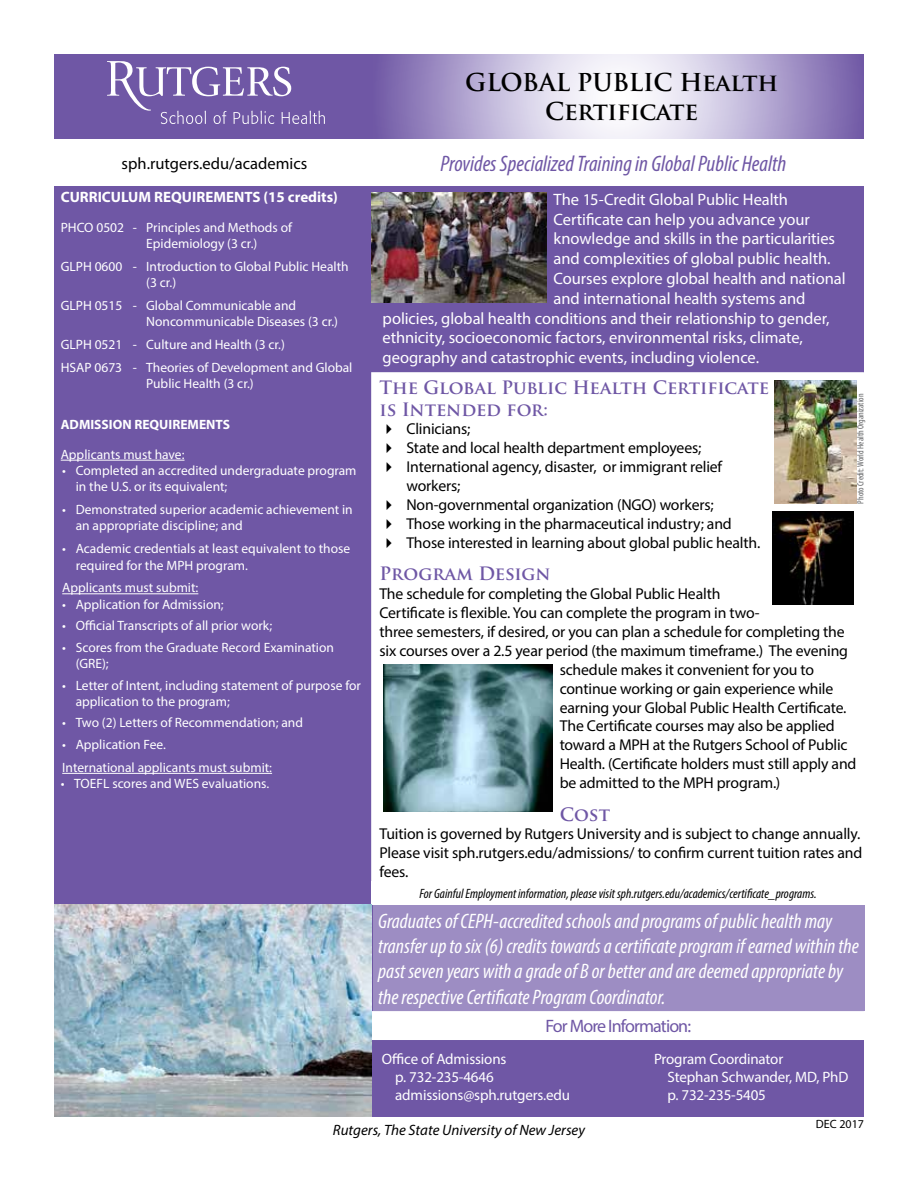
<style>
.page{position:relative;width:918px;height:1188px;background:#fff}
.page>*{position:absolute;margin:0;border:0;box-sizing:border-box;transform-origin:0 0}
.t1{font:700 24px/28.8px "Trajan Pro";letter-spacing:-.01em;color:#000;text-align:center}
.t2{font:italic condensed 22.5px "Myriad Pro";color:#6f57a5}
.t3{font:italic condensed 21px/25.2px "Myriad Pro";color:#fff}
.t4{font:700 18px/21.6px "Trajan Pro";color:#6f57a5}
.t5{font:18px "Myriad Pro";letter-spacing:-.05em;color:#6f57a5}
.t6{font:16.5px "Myriad Pro";letter-spacing:-.005em;color:#fff}
.t7{font:16.5px "Myriad Pro";color:#000}
.t8{font:15.75px/18.9px "Myriad Pro";letter-spacing:-.01em;color:#000}
.t9{font:15px/18px "Myriad Pro";letter-spacing:-.01em;color:#fff}
.t10{font:italic 15px "Myriad Pro";color:#000}
.t11{font:700 15px "Myriad Pro";color:#fff}
.t12{font:13.5px/16.2px "Myriad Pro";color:#fff}
.t13{font:italic condensed 13.5px "Myriad Pro";color:#000}
.t14{font:700 13.5px "Myriad Pro";color:#fff}
.t15{font:12px "Myriad Pro";color:#000}
.t16{font:condensed 9px "Myriad Pro";color:#636466}
</style>
<div class="page">
<div style="left:54px;top:54px;width:810px;height:1080px;background:#6f57a5"></div>
<div style="left:54px;top:139px;width:321px;height:47px;background:#fff"></div>
<div style="left:373px;top:905px;width:492px;height:106px;background:#9d8dc3"></div>
<svg style="left:374px;top:54px;width:490px;height:85px;background:#bfb5d8"></svg>
<hr style="left:61px;top:460px;width:124px;height:1px;background:#fff">
<hr style="left:62px;top:593px;width:136px;height:1px;background:#fff">
<hr style="left:62px;top:773px;width:210px;height:1px;background:#fff">
<div style="left:363px;top:139px;width:501px;height:47px;background:#fff"></div>
<svg style="left:107px;top:61px;width:218px;height:63px"></svg>
<div style="left:373px;top:1012px;width:491px;height:27px;background:#fff"></div>
<div style="left:372px;top:1011px;width:493px;height:29px;border:2px solid #fff"></div>
<div style="left:372px;top:373px;width:491px;height:513px;background:#fff"></div>
<div style="left:371px;top:882px;width:494px;height:23px;background:#fff"></div>
<img style="left:371px;top:192px;width:176px;height:110px">
<img style="left:774px;top:381px;width:83px;height:122px">
<img style="left:384px;top:664px;width:169px;height:147px">
<img style="left:773px;top:511px;width:81px;height:93px">
<img style="left:54px;top:905px;width:318px;height:212px">
<div style="left:54px;top:1117px;width:810px;height:45px;background:#fff"></div>
<p class="t7" style="left:122px;top:153px;width:187px">sph.rutgers.edu/academics</p>
<p class="t11" style="left:61px;top:187px;width:279px">CURRICULUM REQUIREMENTS (15 credits)</p>
<p class="t12" style="left:146px;top:219px;width:147px;text-indent:-85px">PHCO 0502 - Principles and Methods of<br>Epidemiology (3 cr.)</p>
<p class="t12" style="left:146px;top:258px;width:204px;text-indent:-85px">GLPH 0600 - Introduction to Global Public Health (3 cr.)</p>
<p class="t12" style="left:146px;top:297px;width:193px;text-indent:-85px">GLPH 0515 - Global Communicable and<br>Noncommunicable Diseases (3 cr.)</p>
<p class="t12" style="left:61px;top:333px;width:293px;line-height:23px">GLPH 0521 - Culture and Health (3 cr.)<br>HSAP 0673 - Theories of Development and Global</p>
<p class="t12" style="left:146px;top:375px;width:109px">Public Health (3 cr.)</p>
<p class="t14" style="left:61px;top:416px;width:171px">ADMISSION REQUIREMENTS</p>
<p class="t12" style="left:61px;top:446px;width:125px">Applicants must have:</p>
<p class="t12" style="left:76px;top:462px;width:282px;text-indent:-14px">• Completed an accredited undergraduate program in the U.S. or its equivalent;</p>
<p class="t12" style="left:76px;top:501px;width:279px;text-indent:-14px">• Demonstrated superior academic achievement in an appropriate discipline; and</p>
<p class="t12" style="left:76px;top:540px;width:276px;text-indent:-14px">• Academic credentials at least equivalent to those required for the MPH program.</p>
<p class="t12" style="left:62px;top:580px;width:138px">Applicants must submit:</p>
<p class="t12" style="left:62px;top:596px;width:163px">• Application for Admission;</p>
<p class="t12" style="left:62px;top:617px;width:211px">• Official Transcripts of all prior work;</p>
<p class="t12" style="left:76px;top:639px;width:260px;text-indent:-14px">• Scores from the Graduate Record Examination (GRE);</p>
<p class="t12" style="left:76px;top:677px;width:287px;text-indent:-14px">• Letter of Intent, including statement of purpose for application to the program;</p>
<p class="t12" style="left:62px;top:715px;width:242px">• Two (2) Letters of Recommendation; and</p>
<p class="t12" style="left:62px;top:733px;width:211px;line-height:23px">• Application Fee.<br>International applicants must submit:</p>
<p class="t12" style="left:61px;top:775px;width:210px">• TOEFL scores and WES evaluations.</p>
<h1 class="t1" style="left:465px;top:68px;width:314px">GLOBAL PUBLIC Health<br>Certificate</h1>
<h2 class="t2" style="left:441px;top:150px;width:347px">Provides Specialized Training in Global Public Health</h2>
<p class="t6" style="left:554px;top:189px;width:236px">The 15-Credit Global Public Health</p>
<p class="t6" style="left:554px;top:209px;width:258px">Certificate can help you advance your</p>
<p class="t6" style="left:554px;top:229px;width:283px">knowledge and skills in the particularities</p>
<p class="t6" style="left:554px;top:248px;width:279px">and complexities of global public health.</p>
<p class="t6" style="left:554px;top:268px;width:294px">Courses explore global health and national</p>
<p class="t6" style="left:554px;top:288px;width:253px">and international health systems and</p>
<p class="t6" style="left:383px;top:308px;width:449px">policies, global health conditions and their relationship to gender,</p>
<p class="t6" style="left:383px;top:328px;width:422px">ethnicity, socioeconomic factors, environmental risks, climate,</p>
<p class="t6" style="left:383px;top:347px;width:378px">geography and catastrophic events, including violence.</p>
<p class="t4" style="left:379px;top:377px;width:391px">The Global Public Health Certificate is Intended for:</p>
<p class="t8" style="left:406px;top:419px;width:355px">Clinicians;<br>State and local health department employees; International agency, disaster, or immigrant relief workers;<br>Non-governmental organization (NGO) workers;<br>Those working in the pharmaceutical industry; and Those interested in learning about global public health.</p>
<p class="t4" style="left:379px;top:563px;width:173px">Program Design</p>
<p class="t8" style="left:379px;top:584px;width:343px">The schedule for completing the Global Public Health</p>
<p class="t8" style="left:379px;top:603px;width:382px">Certificate is flexible. You can complete the program in two-</p>
<p class="t8" style="left:379px;top:622px;width:467px">three semesters, if desired, or you can plan a schedule for completing the</p>
<p class="t8" style="left:379px;top:641px;width:470px">six courses over a 2.5 year period (the maximum timeframe.) The evening</p>
<p class="t8" style="left:560px;top:660px;width:256px">schedule makes it convenient for you to</p>
<p class="t8" style="left:560px;top:679px;width:275px">continue working or gain experience while</p>
<p class="t8" style="left:560px;top:698px;width:288px">earning your Global Public Health Certificate.</p>
<p class="t8" style="left:560px;top:716px;width:277px">The Certificate courses may also be applied</p>
<p class="t8" style="left:560px;top:735px;width:289px">toward a MPH at the Rutgers School of Public</p>
<p class="t8" style="left:560px;top:754px;width:298px">Health. (Certificate holders must still apply and</p>
<p class="t8" style="left:560px;top:773px;width:222px">be admitted to the MPH program.)</p>
<p class="t4" style="left:560px;top:803px;width:52px">Cost</p>
<p class="t8" style="left:379px;top:824px;width:484px">Tuition is governed by Rutgers University and is subject to change annually.<br>Please visit sph.rutgers.edu/admissions/ to confirm current tuition rates and fees.</p>
<p class="t13" style="left:419px;top:886px;width:399px">For Gainful Employment information, please visit sph.rutgers.edu/academics/certificate_programs.</p>
<p class="t16" style="left:855px;top:504px;width:111px;rotate:-90deg">Photo Credit: World Health Organization</p>
<p class="t3" style="left:378px;top:908px;width:482px">Graduates of CEPH-accredited schools and programs of public health may transfer up to six (6) credits towards a certificate program if earned within the past seven years with a grade of B or better and are deemed appropriate by the respective Certificate Program Coordinator.</p>
<p class="t5" style="left:546px;top:1015px;width:147px">For More Information:</p>
<p class="t9" style="left:395px;top:1050px;width:176px;text-indent:-14px">Office of Admissions<br>p. 732-235-4646 admissions@sph.rutgers.edu</p>
<p class="t9" style="left:668px;top:1050px;width:182px;text-indent:-14px">Program Coordinator<br>Stephan Schwander, MD, PhD p. 732-235-5405</p>
<p class="t10" style="left:333px;top:1121px;width:254px">Rutgers, The State University of New Jersey</p>
<p class="t15" style="left:816px;top:1116px;width:50px">DEC 2017</p>
</div>
